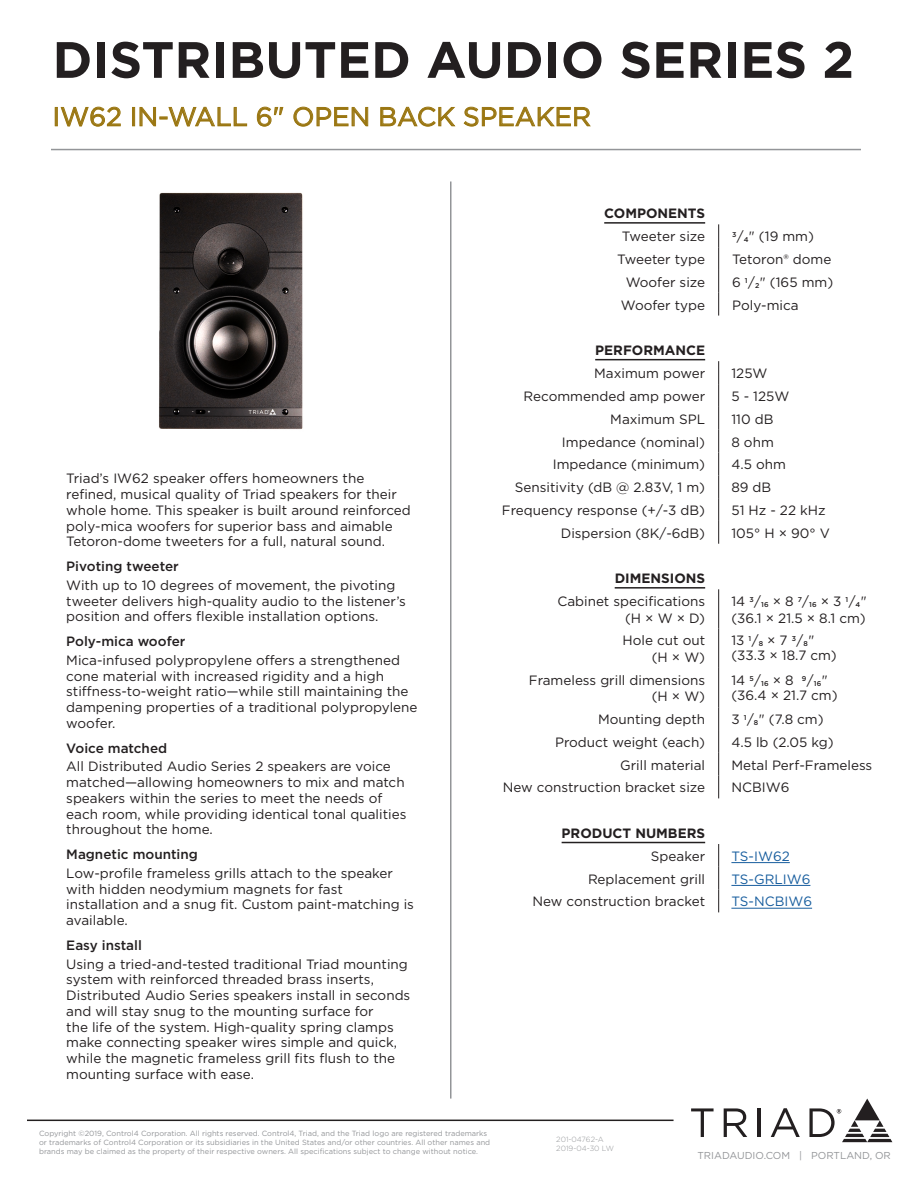
<style>
.page{position:relative;width:918px;height:1188px;background:#fff}
.page>*{position:absolute;margin:0;border:0;box-sizing:border-box;transform-origin:0 0}
.Title_Triad_Bold{font:700 51px "Gotham";color:#231f20}
.Subtitle_Triad_Light{font:26.25px "Gotham";color:#9a7611}
.Body{font:13.5px/15.8px "Gotham";color:#231f20}
.Table_Body_-_row_lab{font:13.5px "Gotham";color:#231f20}
.Table_Body{font:13.5px/15px "Gotham";color:#231f20}
.Body_heading_-_small{font:500 13.5px "Gotham";color:#231f20}
.Table_Section_Headin{font:700 13.5px "Gotham";color:#231f20}
.Table_Body-2{font:13.5px "Gotham";color:#175d9e}
.t1{font:10.05px "Gotham";color:#939598}
.t2{font:7.5px/9px "Gotham";color:#939598}
.t3{font:300 7.5px/9px "Gotham";color:#939598}
.s1{font-weight:500;font-size:7.05px}
</style>
<div class="page">
<svg style="left:691px;top:1108px;width:23px;height:29px"></svg>
<svg style="left:724px;top:1108px;width:23px;height:29px"></svg>
<hr style="left:758px;top:1108px;width:3px;height:29px;background:#231f20">
<svg style="left:771px;top:1108px;width:29px;height:29px"></svg>
<svg style="left:809px;top:1099px;width:83px;height:43px"></svg>
<hr style="left:27px;top:1120px;width:647px;height:1px;background:#231f20">
<svg style="left:55px;top:106px;width:66px;height:21px"></svg>
<svg style="left:133px;top:107px;width:114px;height:20px"></svg>
<svg style="left:257px;top:106px;width:27px;height:21px"></svg>
<svg style="left:293px;top:106px;width:75px;height:21px"></svg>
<svg style="left:380px;top:106px;width:75px;height:21px"></svg>
<svg style="left:464px;top:106px;width:127px;height:21px"></svg>
<hr style="left:51px;top:149px;width:810px;height:1px;background:#939598">
<svg style="left:718px;top:224px;width:1px;height:92px"></svg>
<svg style="left:718px;top:361px;width:1px;height:183px"></svg>
<svg style="left:718px;top:707px;width:1px;height:91px"></svg>
<svg style="left:718px;top:844px;width:1px;height:68px"></svg>
<hr style="left:718px;top:589px;width:1px;height:40px;background:#231f20">
<hr style="left:718px;top:629px;width:1px;height:39px;background:#231f20">
<hr style="left:718px;top:668px;width:1px;height:39px;background:#231f20">
<hr style="left:604px;top:222px;width:101px;height:2px;background:#231f20">
<hr style="left:595px;top:359px;width:110px;height:1px;background:#231f20">
<hr style="left:615px;top:587px;width:90px;height:2px;background:#231f20">
<hr style="left:562px;top:842px;width:143px;height:1px;background:#231f20">
<hr style="left:731px;top:862px;width:59px;height:1px;background:#175d9e">
<hr style="left:731px;top:885px;width:79px;height:1px;background:#175d9e">
<hr style="left:731px;top:908px;width:81px;height:1px;background:#175d9e">
<hr style="left:450px;top:181px;width:2px;height:918px;background:#939598">
<img style="left:159px;top:192px;width:144px;height:238px">
<p class="Title_Triad_Bold" style="left:52px;top:26px;width:803px">DISTRIBUTED AUDIO SERIES 2</p>
<p class="Subtitle_Triad_Light" style="left:52px;top:100px;width:540px">IW62 IN-WALL 6" OPEN BACK SPEAKER</p>
<p class="Body" style="left:66px;top:470px;width:346px">Triad’s IW62 speaker offers homeowners the refined, musical quality of Triad speakers for their whole home. This speaker is built around reinforced poly-mica woofers for superior bass and aimable Tetoron-dome tweeters for a full, natural sound.</p>
<p class="Body_heading_-_small" style="left:66px;top:557px;width:114px">Pivoting tweeter</p>
<p class="Body" style="left:66px;top:577px;width:341px">With up to 10 degrees of movement, the pivoting tweeter delivers high-quality audio to the listener’s position and offers flexible installation options.</p>
<p class="Body_heading_-_small" style="left:66px;top:632px;width:121px">Poly-mica woofer</p>
<p class="Body" style="left:66px;top:652px;width:353px">Mica-infused polypropylene offers a strengthened cone material with increased rigidity and a high stiffness-to-weight ratio—while still maintaining the dampening properties of a traditional polypropylene woofer.</p>
<p class="Body_heading_-_small" style="left:66px;top:739px;width:102px">Voice matched</p>
<p class="Body" style="left:66px;top:758px;width:342px">All Distributed Audio Series 2 speakers are voice matched—allowing homeowners to mix and match speakers within the series to meet the needs of each room, while providing identical tonal qualities throughout the home.</p>
<p class="Body_heading_-_small" style="left:66px;top:845px;width:133px">Magnetic mounting</p>
<p class="Body" style="left:66px;top:865px;width:349px">Low-profile frameless grills attach to the speaker with hidden neodymium magnets for fast installation and a snug fit. Custom paint-matching is available.</p>
<p class="Body_heading_-_small" style="left:66px;top:936px;width:77px">Easy install</p>
<p class="Body" style="left:66px;top:956px;width:346px">Using a tried-and-tested traditional Triad mounting system with reinforced threaded brass inserts, Distributed Audio Series speakers install in seconds and will stay snug to the mounting surface for<br>the life of the system. High-quality spring clamps make connecting speaker wires simple and quick, while the magnetic frameless grill fits flush to the mounting surface with ease.</p>
<p class="Table_Section_Headin" style="left:604px;top:205px;width:102px">COMPONENTS</p>
<p class="Table_Body_-_row_lab" style="left:622px;top:228px;width:85px">Tweeter size</p>
<p class="Table_Body" style="left:732px;top:229px;width:83px"><sup>3</sup>/<span class="s1">4</span>" (19 mm)</p>
<p class="Table_Body_-_row_lab" style="left:617px;top:251px;width:90px">Tweeter type</p>
<p class="Table_Body" style="left:732px;top:251px;width:101px">Tetoron® dome</p>
<p class="Table_Body_-_row_lab" style="left:626px;top:273px;width:81px">Woofer size</p>
<p class="Table_Body" style="left:732px;top:274px;width:103px">6 <sup>1</sup>/<span class="s1">2</span>" (165 mm)</p>
<p class="Table_Body_-_row_lab" style="left:621px;top:296px;width:86px">Woofer type</p>
<p class="Table_Body" style="left:732px;top:297px;width:68px">Poly-mica</p>
<p class="Table_Section_Headin" style="left:595px;top:341px;width:111px">PERFORMANCE</p>
<p class="Table_Body_-_row_lab" style="left:594px;top:365px;width:112px">Maximum power</p>
<p class="Table_Body" style="left:731px;top:365px;width:38px">125W</p>
<p class="Table_Body_-_row_lab" style="left:524px;top:388px;width:183px">Recommended amp power</p>
<p class="Table_Body" style="left:731px;top:388px;width:59px">5 - 125W</p>
<p class="Table_Body_-_row_lab" style="left:610px;top:410px;width:96px">Maximum SPL</p>
<p class="Table_Body" style="left:731px;top:411px;width:44px">110 dB</p>
<p class="Table_Body_-_row_lab" style="left:562px;top:433px;width:145px">Impedance (nominal)</p>
<p class="Table_Body" style="left:731px;top:434px;width:44px">8 ohm</p>
<p class="Table_Body_-_row_lab" style="left:553px;top:456px;width:154px">Impedance (minimum)</p>
<p class="Table_Body" style="left:731px;top:457px;width:56px">4.5 ohm</p>
<p class="Table_Body_-_row_lab" style="left:515px;top:479px;width:192px">Sensitivity (dB @ 2.83V, 1 m)</p>
<p class="Table_Body" style="left:731px;top:480px;width:41px">89 dB</p>
<p class="Table_Body_-_row_lab" style="left:502px;top:502px;width:205px">Frequency response (+/-3 dB)</p>
<p class="Table_Body" style="left:731px;top:502px;width:96px">51 Hz - 22 kHz</p>
<p class="Table_Body_-_row_lab" style="left:561px;top:524px;width:146px">Dispersion (8K/-6dB)</p>
<p class="Table_Body" style="left:731px;top:525px;width:100px">105° H × 90° V</p>
<p class="Table_Section_Headin" style="left:615px;top:570px;width:92px">DIMENSIONS</p>
<p class="Table_Body" style="left:557px;top:594px;width:149px">Cabinet specifications</p>
<p class="Table_Body" style="left:625px;top:610px;width:82px">(H × W × D)</p>
<p class="Table_Body" style="left:731px;top:594px;width:137px">14 <sup>3</sup>/<span class="s1">16</span> × 8 <sup>7</sup>/<span class="s1">16</span> × 3 <sup>1</sup>/<span class="s1">4</span>"</p>
<p class="Table_Body" style="left:731px;top:610px;width:136px">(36.1 × 21.5 × 8.1 cm)</p>
<p class="Table_Body" style="left:623px;top:633px;width:84px">Hole cut out</p>
<p class="Table_Body" style="left:652px;top:649px;width:55px">(H × W)</p>
<p class="Table_Body" style="left:529px;top:672px;width:178px">Frameless grill dimensions</p>
<p class="Table_Body" style="left:652px;top:689px;width:55px">(H × W)</p>
<p class="Table_Body" style="left:731px;top:633px;width:107px">13 <sup>1</sup>/<span class="s1">8</span> × 7 <sup>3</sup>/<span class="s1">8</span>" (33.3 × 18.7 cm)</p>
<p class="Table_Body" style="left:731px;top:672px;width:108px">14 <sup>5</sup>/<span class="s1">16</span> × 8 <sup>9</sup>/<span class="s1">16</span>" (36.4 × 21.7 cm)</p>
<p class="Table_Body_-_row_lab" style="left:598px;top:711px;width:109px">Mounting depth</p>
<p class="Table_Body" style="left:731px;top:711px;width:94px">3 <sup>1</sup>/<span class="s1">8</span>" (7.8 cm)</p>
<p class="Table_Body_-_row_lab" style="left:555px;top:733px;width:152px">Product weight (each)</p>
<p class="Table_Body" style="left:731px;top:734px;width:104px">4.5 lb (2.05 kg)</p>
<p class="Table_Body_-_row_lab" style="left:620px;top:756px;width:86px">Grill material</p>
<p class="Table_Body" style="left:731px;top:757px;width:142px">Metal Perf-Frameless</p>
<p class="Table_Body_-_row_lab" style="left:503px;top:779px;width:204px">New construction bracket size</p>
<p class="Table_Body" style="left:731px;top:780px;width:59px">NCBIW6</p>
<p class="Table_Section_Headin" style="left:562px;top:824px;width:145px">PRODUCT NUMBERS</p>
<p class="Table_Body_-_row_lab" style="left:651px;top:847px;width:56px">Speaker</p>
<p class="Table_Body-2" style="left:731px;top:847px;width:60px">TS-IW62</p>
<p class="Table_Body_-_row_lab" style="left:588px;top:870px;width:119px">Replacement grill</p>
<p class="Table_Body-2" style="left:731px;top:870px;width:81px">TS-GRLIW6</p>
<p class="Table_Body_-_row_lab" style="left:533px;top:893px;width:174px">New construction bracket</p>
<p class="Table_Body-2" style="left:731px;top:893px;width:82px">TS-NCBIW6</p>
<p class="t2" style="left:39px;top:1129px;width:453px">Copyright ©2019, Control4 Corporation. All rights reserved. Control4, Triad, and the Triad logo are registered trademarks or trademarks of Control4 Corporation or its subsidiaries in the United States and/or other countries. All other names and brands may be claimed as the property of their respective owners. All specifications subject to change without notice.</p>
<p class="t3" style="left:556px;top:1134px;width:59px">201-04762-A<br>2019-04-30 LW</p>
<p class="t1" style="left:697px;top:1149px;width:195px">TRIADAUDIO.COM | PORTLAND, OR</p>
</div>
